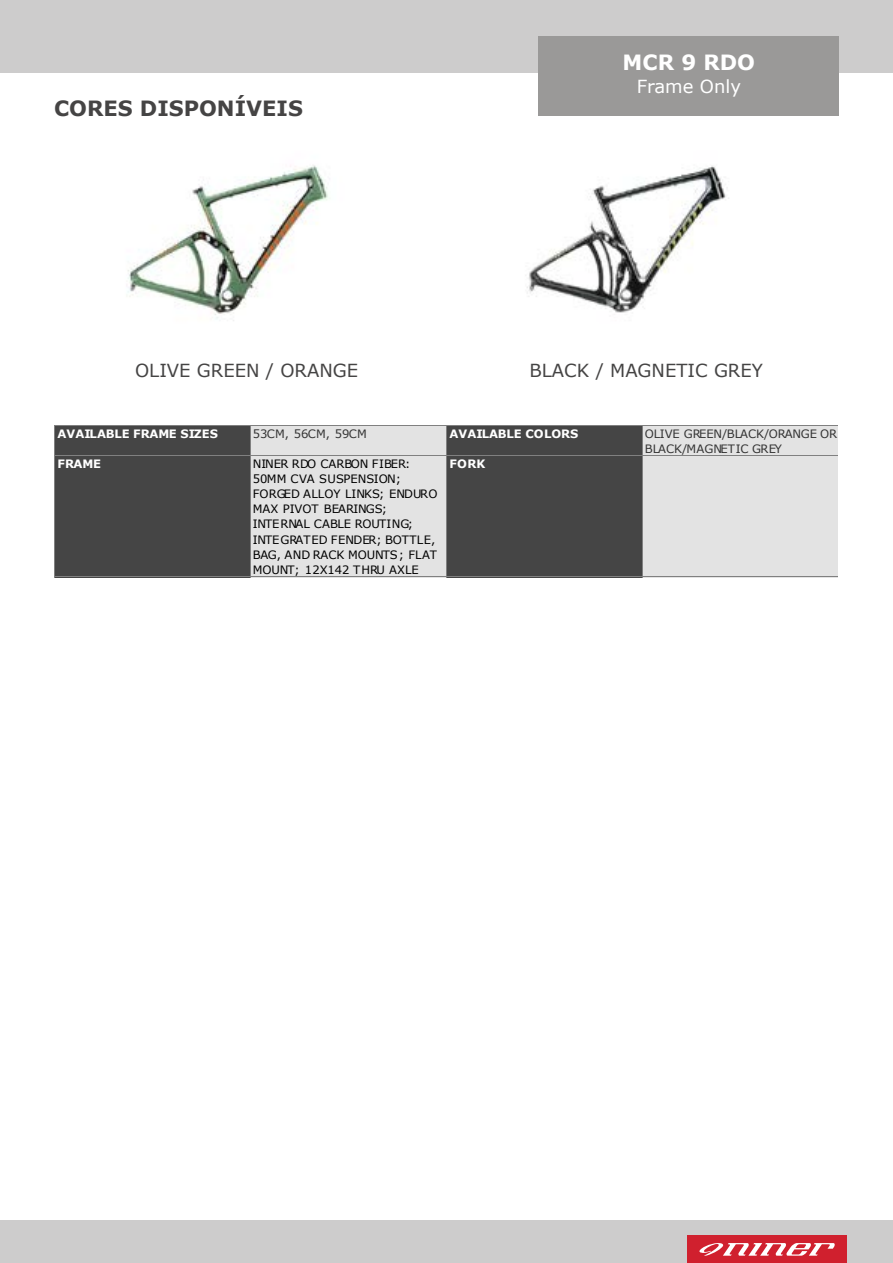
<style>
.page{position:relative;width:893px;height:1263px;background:#fff}
.page>*{position:absolute;margin:0;border:0;box-sizing:border-box;transform-origin:0 0}
.t1{font:700 21px "Verdana";color:#454444}
.t2{font:700 21px "Verdana";color:#fff}
.t3{font:18px "Verdana";color:#454444}
.t4{font:18px "Verdana";color:#fff}
.t5{font:11.55px/15.1px "Verdana";color:#000}
.t6{font:11.55px/15.1px "Verdana";color:#333}
.t7{font:700 11.55px "Verdana";color:#fff}
</style>
<div class="page">
<div style="left:0;top:0;width:893px;height:72px;background:#cdcccc"></div>
<div style="left:539px;top:36px;width:300px;height:80px;background:#9a9998"></div>
<div style="left:0;top:1220px;width:893px;height:43px;background:#cdcccc"></div>
<div style="left:687px;top:1236px;width:160px;height:27px;background:#d0202e"></div>
<svg style="left:699px;top:1243px;width:136px;height:13px"></svg>
<img style="left:127px;top:165px;width:201px;height:156px">
<img style="left:527px;top:165px;width:202px;height:148px">
<div style="left:55px;top:426px;width:196px;height:151px;background:#454545"></div>
<div style="left:250px;top:426px;width:197px;height:151px;background:#e3e3e3"></div>
<div style="left:446px;top:426px;width:197px;height:151px;background:#454545"></div>
<div style="left:642px;top:426px;width:196px;height:151px;background:#e3e3e3"></div>
<hr style="left:55px;top:425px;width:783px;height:1px;background:#808080">
<hr style="left:55px;top:455px;width:783px;height:1px;background:#808080">
<hr style="left:54px;top:425px;width:1px;height:152px;background:#808080">
<hr style="left:250px;top:426px;width:1px;height:151px;background:#808080">
<hr style="left:446px;top:426px;width:1px;height:151px;background:#808080">
<hr style="left:642px;top:426px;width:1px;height:151px;background:#808080">
<hr style="left:55px;top:576px;width:783px;height:1px;background:#808080">
<h1 class="t1" style="left:54px;top:93px;width:250px">CORES DISPONÍVEIS</h1>
<h1 class="t2" style="left:623px;top:48px;width:134px">MCR 9 RDO</h1>
<h2 class="t4" style="left:637px;top:74px;width:106px">Frame Only</h2>
<h2 class="t3" style="left:135px;top:358px;width:225px">OLIVE GREEN / ORANGE</h2>
<h2 class="t3" style="left:530px;top:358px;width:235px">BLACK / MAGNETIC GREY</h2>
<p class="t7" style="left:58px;top:425px;width:162px">AVAILABLE FRAME SIZES</p>
<p class="t6" style="left:253px;top:426px;width:116px">53CM, 56CM, 59CM</p>
<p class="t7" style="left:450px;top:425px;width:130px">AVAILABLE COLORS</p>
<p class="t6" style="left:645px;top:426px;width:194px">OLIVE GREEN/BLACK/ORANGE OR<br>BLACK/MAGNETIC GREY</p>
<p class="t7" style="left:58px;top:456px;width:45px">FRAME</p>
<p class="t5" style="left:253px;top:456px;width:186px">NINER RDO CARBON FIBER:<br>50MM CVA SUSPENSION;<br>FORGED ALLOY LINKS; ENDURO<br>MAX PIVOT BEARINGS;<br>INTERNAL CABLE ROUTING;<br>INTEGRATED FENDER; BOTTLE,<br>BAG, AND RACK MOUNTS; FLAT<br>MOUNT; 12X142 THRU AXLE</p>
<p class="t7" style="left:450px;top:456px;width:37px">FORK</p>
</div>
